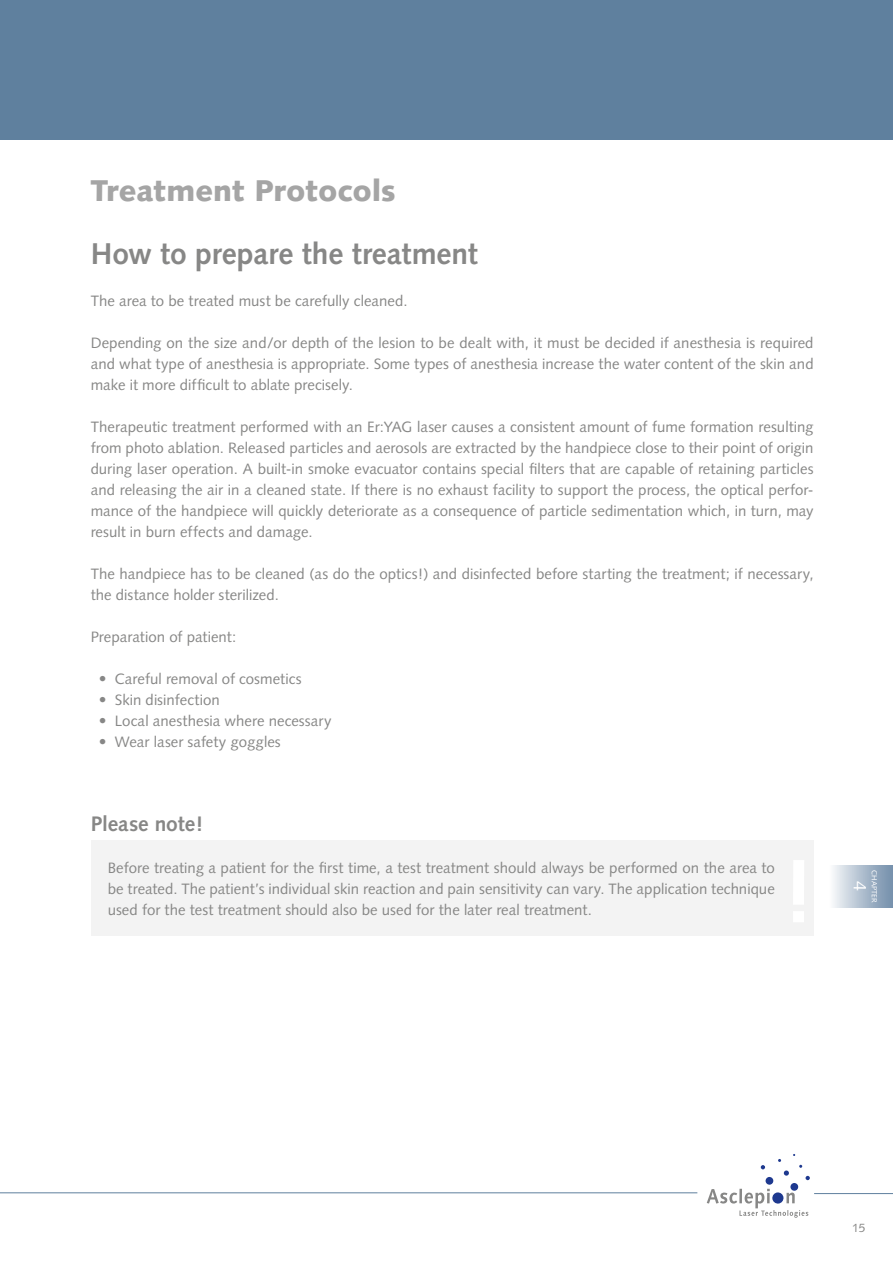
<style>
.page{position:relative;width:893px;height:1263px;background:#fff}
.page>*{position:absolute;margin:0;border:0;box-sizing:border-box;transform-origin:0 0}
.t1{font:700 30px "Syntax";color:#878786}
.t2{font:900 30px "Syntax";color:#a5a5a5}
.t3{font:700 21px "Syntax";letter-spacing:-.005em;color:#878786}
.t4{font:18px "Syntax";color:#fff}
.t5{font:15px/21px "Syntax";color:#878786;text-align:justify}
.t6{font:12px "Syntax";color:#878786}
.t7{font:7.5px "Syntax";color:#fff}
.s1{font-family:"Univers";font-weight:300;font-stretch:condensed}
</style>
<div class="page">
<div style="left:0;top:0;width:893px;height:140px;background:#5f809e"></div>
<div style="left:765px;top:1177px;width:8px;height:8px;background:#1e398f;border-radius:50%"></div>
<div style="left:790px;top:1183px;width:8px;height:8px;background:#1e398f;border-radius:50%"></div>
<svg style="left:784px;top:1170px;width:5px;height:6px"></svg>
<svg style="left:761px;top:1165px;width:4px;height:4px"></svg>
<svg style="left:805px;top:1176px;width:5px;height:4px"></svg>
<svg style="left:707px;top:1189px;width:101px;height:29px"></svg>
<hr style="left:0;top:1192px;width:697px;height:1px;background:#5f809e">
<hr style="left:814px;top:1193px;width:79px;height:1px;background:#5f809e">
<div style="left:829px;top:865px;width:64px;height:42px;background:linear-gradient(to right,#f9fafb,#728eaa)"></div>
<div style="left:91px;top:840px;width:723px;height:96px;background:#f3f3f3"></div>
<h1 class="t2" style="left:91px;top:173px;width:306px">Treatment Protocols</h1>
<h1 class="t1" style="left:91px;top:236px;width:389px">How to prepare the treatment</h1>
<p class="t5" style="left:91px;top:290px;width:318px">The area to be treated must be carefully cleaned.</p>
<p class="t5" style="left:91px;top:332px;width:724px">Depending on the size and/or depth of the lesion to be dealt with, it must be decided if anesthesia is required and what type of anesthesia is appropriate. Some types of anesthesia increase the water content of the skin and make it more difficult to ablate precisely.</p>
<p class="t5" style="left:91px;top:416px;width:724px">Therapeutic treatment performed with an Er:YAG laser causes a consistent amount of fume formation resulting from photo ablation. Released particles and aerosols are extracted by the handpiece close to their point of origin during laser operation. A built-in smoke evacuator contains special filters that are capable of retaining particles and releasing the air in a cleaned state. If there is no exhaust facility to support the process, the optical perfor&shy;mance of the handpiece will quickly deteriorate as a consequence of particle sedimentation which, in turn, may result in burn effects and damage.</p>
<p class="t5" style="left:91px;top:563px;width:724px">The handpiece has to be cleaned (as do the optics!) and disinfected before starting the treatment; if necessary, the distance holder sterilized.</p>
<p class="t5" style="left:91px;top:626px;width:147px">Preparation of patient:</p>
<p class="t5" style="left:98px;top:668px;width:205px"><span class="s1">•</span> Careful removal of cosmetics</p>
<p class="t5" style="left:98px;top:689px;width:123px"><span class="s1">•</span> Skin disinfection</p>
<p class="t5" style="left:98px;top:710px;width:235px"><span class="s1">•</span> Local anesthesia where necessary</p>
<p class="t5" style="left:98px;top:731px;width:184px"><span class="s1">•</span> Wear laser safety goggles</p>
<h2 class="t3" style="left:91px;top:812px;width:114px">Please note!</h2>
<p class="t5" style="left:108px;top:857px;width:669px">Before treating a patient for the first time, a test treatment should always be performed on the area to be treated. The patient’s individual skin reaction and pain sensitivity can vary. The application technique used for the test treatment should also be used for the later real treatment.</p>
<p class="t7" style="left:879px;top:870px;width:34px;rotate:90deg">CHAPTER</p>
<p class="t4" style="left:871px;top:881px;width:12px;rotate:90deg">4</p>
<p class="t6" style="left:852px;top:1220px;width:15px">15</p>
</div>
